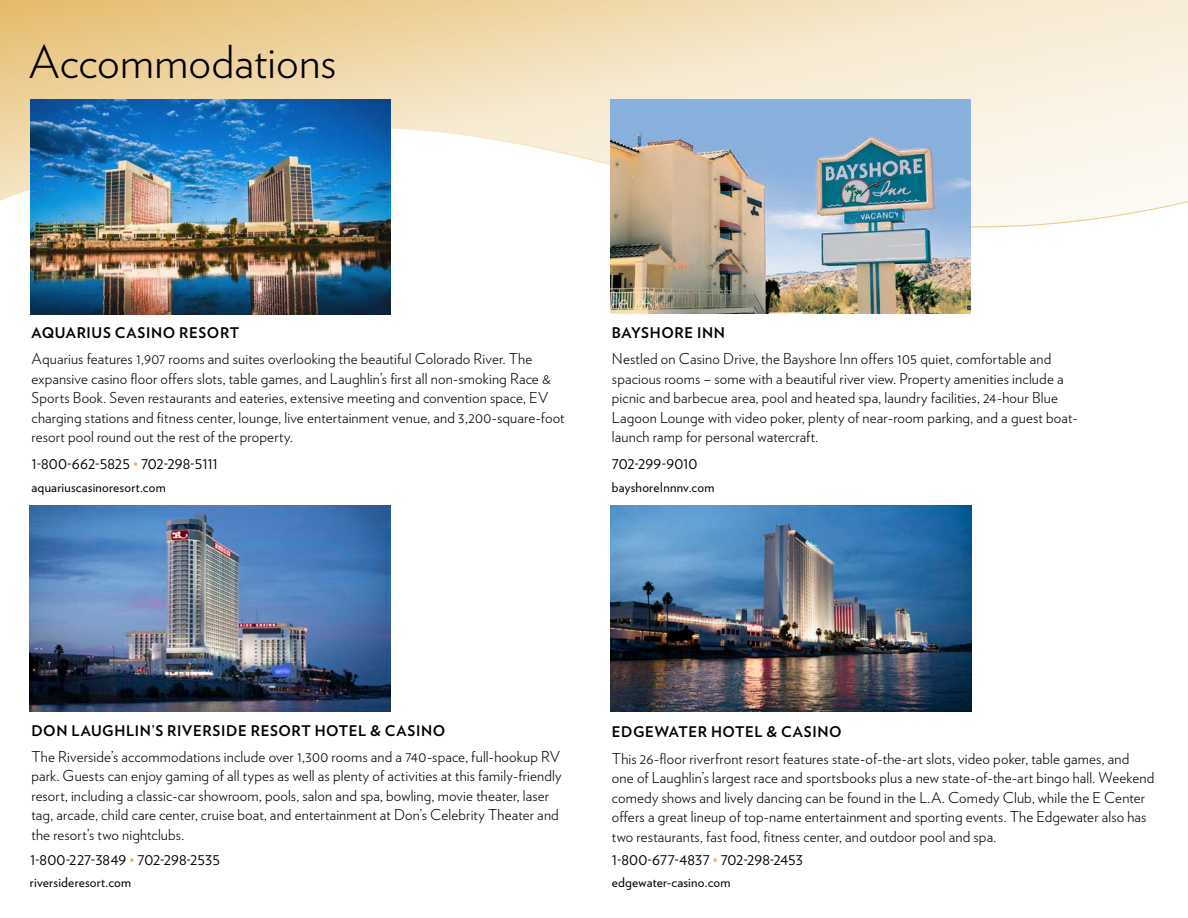
<style>
.page{position:relative;width:1188px;height:918px;background:#fff}
.page>*{position:absolute;margin:0;border:0;box-sizing:border-box;transform-origin:0 0}
.t1{font:300 45.3px "Verlag";letter-spacing:.005em;color:#000}
.Accomodations_Copy{font:300 15px/19.5px "Verlag";letter-spacing:.01em;color:#000}
.Paragraph_Header{font:700 14.7px "Verlag";letter-spacing:.04em;color:#000}
.Accomodation_Info{font:13.35px/22.2px "Verlag";letter-spacing:.015em;color:#000}
.s1{color:#e5b965}
</style>
<div class="page">
<img style="left:610px;top:506px;width:361px;height:206px">
<img style="left:30px;top:505px;width:361px;height:206px">
<svg style="left:0;top:0;width:1188px;height:228px"></svg>
<img style="left:610px;top:99px;width:361px;height:215px">
<img style="left:30px;top:99px;width:361px;height:216px">
<p class="t1" style="left:28px;top:29px;width:310px">Accommodations</p>
<p class="Paragraph_Header" style="left:32px;top:321px;width:209px">AQUARIUS CASINO RESORT</p>
<p class="Accomodations_Copy" style="left:32px;top:348px;width:535px">Aquarius features 1,907 rooms and suites overlooking the beautiful Colorado River. The expansive casino floor offers slots, table games, and Laughlin’s first all non-smoking Race &amp; Sports Book. Seven restaurants and eateries, extensive meeting and convention space, EV charging stations and fitness center, lounge, live entertainment venue, and 3,200-square-foot resort pool round out the rest of the property.</p>
<p class="Accomodation_Info" style="left:32px;top:453px;width:188px">1-800-662-5825 <span class="s1">•</span> 702-298-5111 aquariuscasinoresort.com</p>
<p class="Paragraph_Header" style="left:612px;top:321px;width:115px">BAYSHORE INN</p>
<p class="Accomodations_Copy" style="left:612px;top:348px;width:467px">Nestled on Casino Drive, the Bayshore Inn offers 105 quiet, comfortable and spacious rooms – some with a beautiful river view. Property amenities include a picnic and barbecue area, pool and heated spa, laundry facilities, 24-hour Blue Lagoon Lounge with video poker, plenty of near-room parking, and a guest boat&shy;launch ramp for personal watercraft.</p>
<p class="Accomodation_Info" style="left:612px;top:453px;width:104px">702-299-9010 bayshoreInnnv.com</p>
<p class="Paragraph_Header" style="left:31px;top:719px;width:415px">DON LAUGHLIN’S RIVERSIDE RESORT HOTEL &amp; CASINO</p>
<p class="Accomodations_Copy" style="left:31px;top:746px;width:532px">The Riverside’s accommodations include over 1,300 rooms and a 740-space, full-hookup RV park. Guests can enjoy gaming of all types as well as plenty of activities at this family-friendly resort, including a classic-car showroom, pools, salon and spa, bowling, movie theater, laser tag, arcade, child care center, cruise boat, and entertainment at Don’s Celebrity Theater and the resort’s two nightclubs.</p>
<p class="Accomodation_Info" style="left:30px;top:849px;width:192px">1-800-227-3849 <span class="s1">•</span> 702-298-2535 riversideresort.com</p>
<p class="Paragraph_Header" style="left:612px;top:720px;width:231px">EDGEWATER HOTEL &amp; CASINO</p>
<p class="Accomodations_Copy" style="left:612px;top:748px;width:544px">This 26-floor riverfront resort features state-of-the-art slots, video poker, table games, and one of Laughlin’s largest race and sportsbooks plus a new state-of-the-art bingo hall. Weekend comedy shows and lively dancing can be found in the L.A. Comedy Club, while the E Center offers a great lineup of top-name entertainment and sporting events. The Edgewater also has two restaurants, fast food, fitness center, and outdoor pool and spa.</p>
<p class="Accomodation_Info" style="left:612px;top:848px;width:193px">1-800-677-4837 <span class="s1">•</span> 702-298-2453 edgewater-casino.com</p>
</div>
